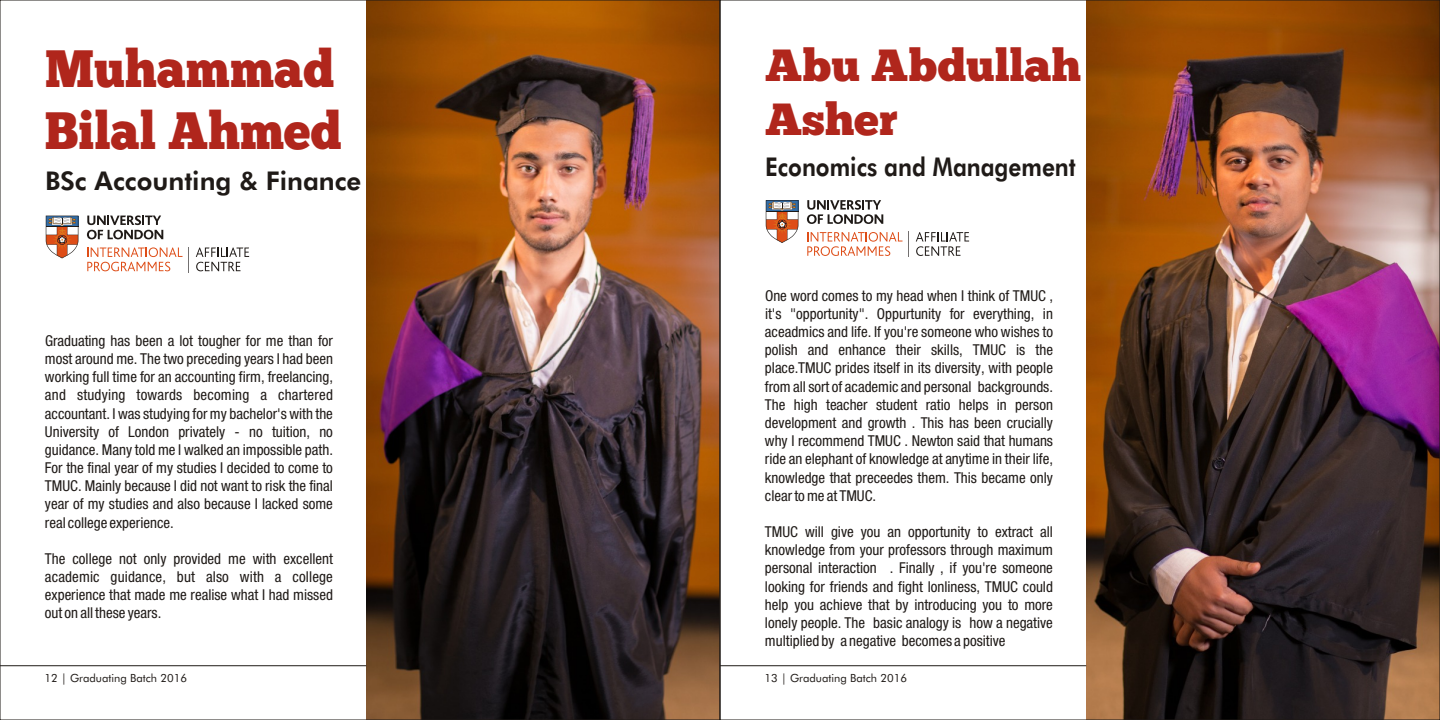
<style>
.page{position:relative;width:1440px;height:720px;background:#fff}
.page>*{position:absolute;margin:0;border:0;box-sizing:border-box;transform-origin:0 0}
.t1{font:52.5px/62.4px "Chunk Five Ex";color:#b0261c;scale:.93 1}
.t2{font:45px/53.4px "Chunk Five Ex";color:#b0261c}
.t3{font:800 25.88px "Futura BT";color:#1f1a17;scale:.88 1}
.t4{font:800 25.88px "Futura BT";color:#1f1a17}
.t5{font:15px/18.1px "Heavenetica Cond 5 SH";color:#1f1a17;text-align:justify}
.t6{font:11.25px "Futura BT";color:#1f1a17}
</style>
<div class="page">
<img style="left:366px;top:2px;width:352px;height:716px">
<svg style="left:188px;top:247px;width:1px;height:25px"></svg>
<svg style="left:87px;top:247px;width:95px;height:24px"></svg>
<svg style="left:87px;top:215px;width:76px;height:24px"></svg>
<svg style="left:45px;top:215px;width:34px;height:44px"></svg>
<svg style="left:196px;top:248px;width:53px;height:23px"></svg>
<img style="left:1086px;top:2px;width:352px;height:716px">
<svg style="left:908px;top:232px;width:1px;height:25px"></svg>
<svg style="left:807px;top:232px;width:95px;height:24px"></svg>
<svg style="left:807px;top:200px;width:76px;height:24px"></svg>
<svg style="left:765px;top:200px;width:34px;height:43px"></svg>
<svg style="left:916px;top:232px;width:53px;height:24px"></svg>
<hr style="left:720px;top:665px;width:366px;height:1px;background:#1f1a17">
<hr style="left:0;top:665px;width:366px;height:1px;background:#1f1a17">
<h1 class="t1" style="left:45px;top:43px;width:320px">Muhammad<br>Bilal Ahmed</h1>
<h3 class="t4" style="left:45px;top:171px;width:318px">BSc Accounting &amp; Finance</h3>
<p class="t5" style="left:45px;top:331px;width:290px">Graduating has been a lot tougher for me than for most around me. The two preceding years I had been working full time for an accounting firm, freelancing, and studying towards becoming a chartered accountant. I was studying for my bachelor's with the University of London privately - no tuition, no guidance. Many told me I walked an impossible path.<br>For the final year of my studies I decided to come to TMUC. Mainly because I did not want to risk the final year of my studies and also because I lacked some real college experience.</p>
<p class="t5" style="left:45px;top:549px;width:290px">The college not only provided me with excellent academic guidance, but also with a college experience that made me realise what I had missed out on all these years.</p>
<h2 class="t2" style="left:765px;top:43px;width:318px">Abu Abdullah<br>Asher</h2>
<h3 class="t3" style="left:765px;top:157px;width:355px">Economics and Management</h3>
<p class="t5" style="left:765px;top:286px;width:290px">One word comes to my head when I think of TMUC , it's "opportunity". Oppurtunity for everything, in aceadmics and life. If you're someone who wishes to polish and enhance their skills, TMUC is the place.TMUC prides itself in its diversity, with people from all sort of academic and personal backgrounds.<br>The high teacher student ratio helps in person development and growth . This has been crucially why I recommend TMUC . Newton said that humans ride an elephant of knowledge at anytime in their life, knowledge that preceedes them. This became only clear to me at TMUC.</p>
<p class="t5" style="left:765px;top:522px;width:290px">TMUC will give you an opportunity to extract all knowledge from your professors through maximum personal interaction . Finally , if you're someone looking for friends and fight lonliness, TMUC could help you achieve that by introducing you to more lonely people. The basic analogy is how a negative multiplied by a negative becomes a positive</p>
<p class="t6" style="left:44px;top:674px;width:144px">12 | Graduating Batch 2016</p>
<p class="t6" style="left:764px;top:674px;width:144px">13 | Graduating Batch 2016</p>
</div>
